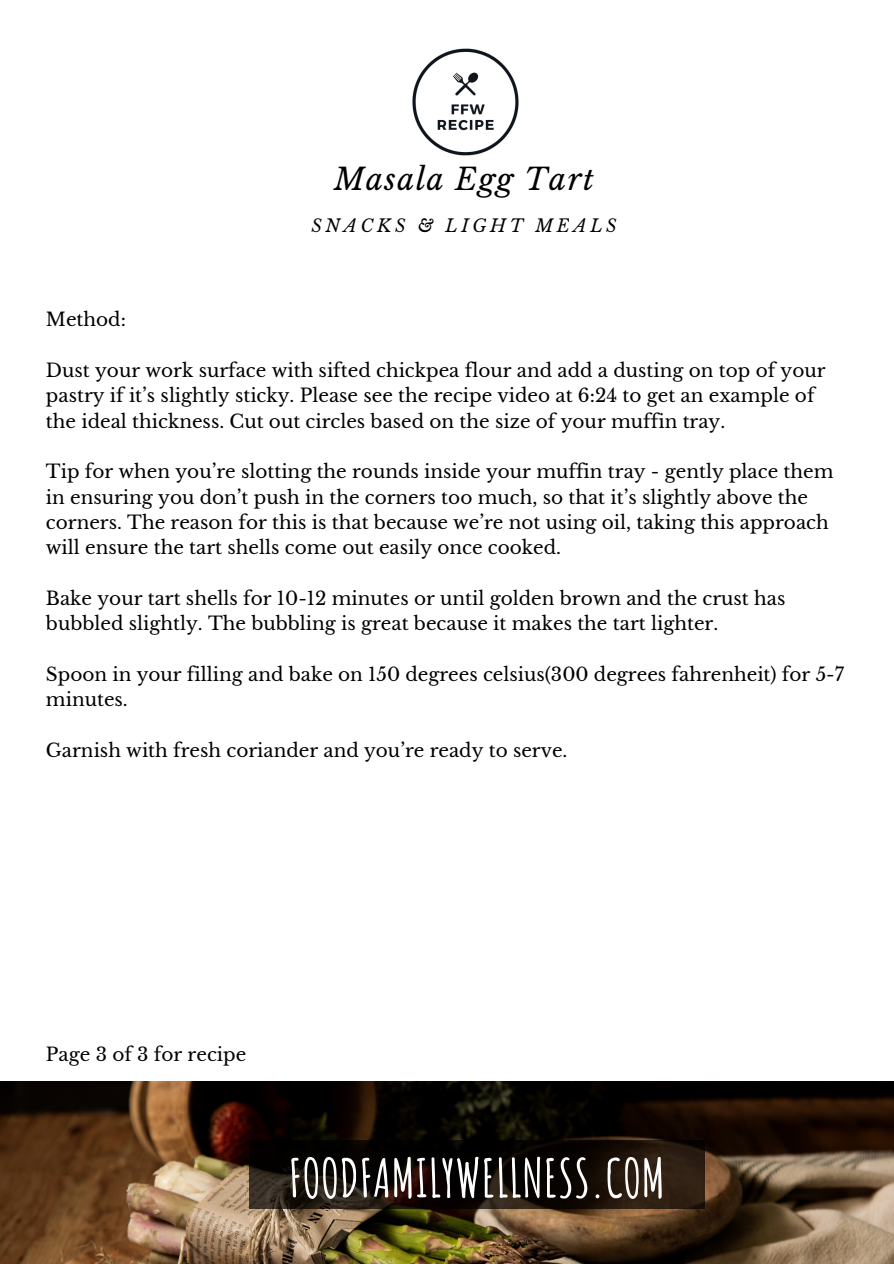
<style>
.page{position:relative;width:894px;height:1264px;background:#fff}
.page>*{position:absolute;margin:0;border:0;box-sizing:border-box;transform-origin:0 0}
.t1{font:700 52.2px "Amatic SC";color:#fff}
.t2{font:italic 29.85px "Libre Baskerville";letter-spacing:.05em;color:#000}
.t3{font:18.45px/25.3px "Libre Baskerville";color:#000}
.t4{font:italic 17.4px "Libre Baskerville";letter-spacing:.21em;color:#000}
</style>
<div class="page">
<img style="left:0;top:1081px;width:893px;height:182px">
<img style="left:412px;top:48px;width:107px;height:108px">
<svg style="left:249px;top:1140px;width:455px;height:68px;background:#150d08"></svg>
<p class="t2" style="left:334px;top:161px;width:261px">Masala Egg Tart</p>
<p class="t4" style="left:311px;top:215px;width:306px">SNACKS &amp; LIGHT MEALS</p>
<p class="t3" style="left:46px;top:307px;width:81px">Method:</p>
<p class="t3" style="left:46px;top:358px;width:781px">Dust your work surface with sifted chickpea flour and add a dusting on top of your pastry if it’s slightly sticky. Please see the recipe video at 6:24 to get an example of the ideal thickness. Cut out circles based on the size of your muffin tray.</p>
<p class="t3" style="left:46px;top:459px;width:788px">Tip for when you’re slotting the rounds inside your muffin tray - gently place them in ensuring you don’t push in the corners too much, so that it’s slightly above the corners. The reason for this is that because we’re not using oil, taking this approach will ensure the tart shells come out easily once cooked.</p>
<p class="t3" style="left:46px;top:585px;width:740px">Bake your tart shells for 10-12 minutes or until golden brown and the crust has bubbled slightly. The bubbling is great because it makes the tart lighter.</p>
<p class="t3" style="left:46px;top:661px;width:799px">Spoon in your filling and bake on 150 degrees celsius(300 degrees fahrenheit) for 5-7 minutes.</p>
<p class="t3" style="left:46px;top:737px;width:523px">Garnish with fresh coriander and you’re ready to serve.</p>
<p class="t3" style="left:46px;top:1041px;width:202px">Page 3 of 3 for recipe</p>
<p class="t1" style="left:288px;top:1144px;width:378px">FOODFAMILYWELLNESS.COM</p>
</div>
